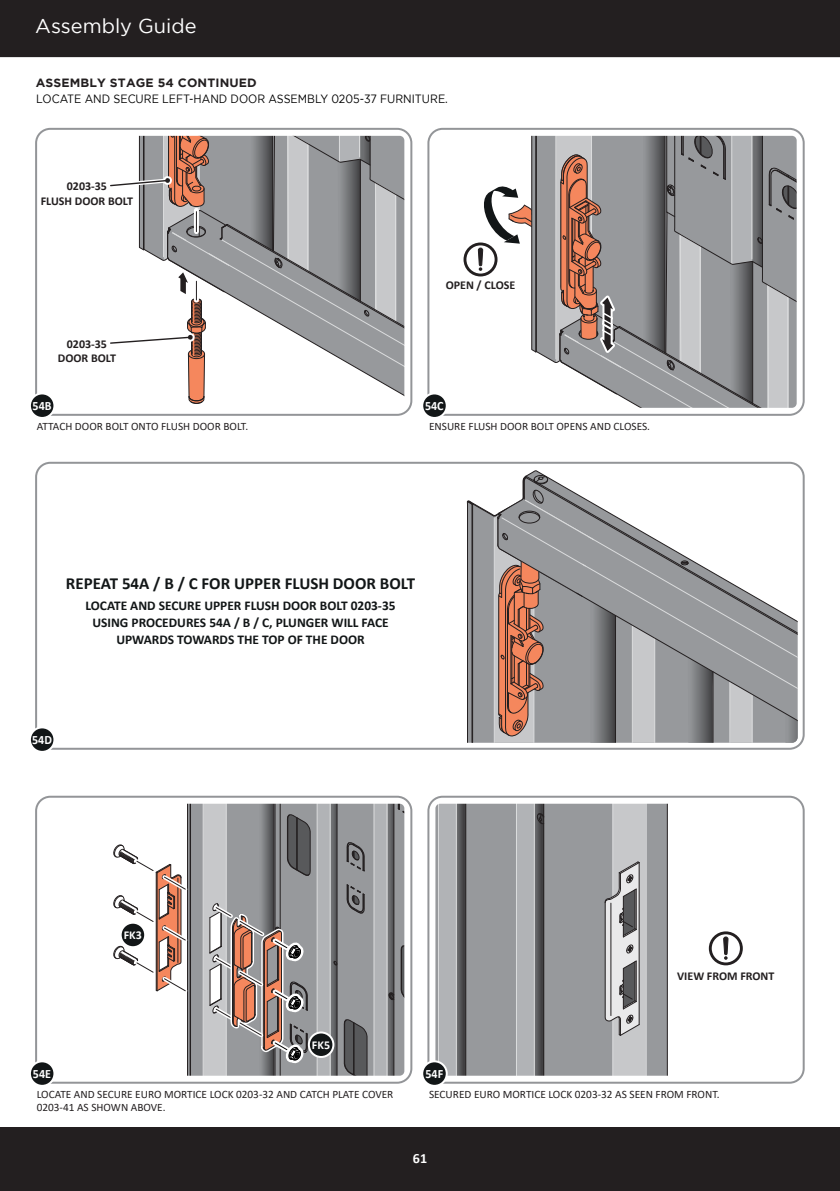
<style>
.page{position:relative;width:840px;height:1191px;background:#fff}
.page>*{position:absolute;margin:0;border:0;box-sizing:border-box;transform-origin:0 0}
.t1{font:20px "Gotham";color:#fff}
.t2{font:700 17px "Calibri";color:#121617}
.t3{font:700 14.2px "Calibri";color:#fff}
.t4{font:700 13.4px/17px "Calibri";color:#121617;text-align:center}
.t5{font:700 12.6px "Calibri";color:#fff;scale:.95 1}
.t6{font:700 12px/14.4px "Calibri";color:#231f20;text-align:center}
.t7{font:12px "Gotham";color:#000;scale:.9 1}
.t8{font:700 12px "Gotham";letter-spacing:.01em;color:#231f20}
.t9{font:700 12px "Calibri";color:#fff}
.t10{font:11.2px "Calibri";color:#231f20}
</style>
<div class="page">
<div style="left:436px;top:804px;width:167px;height:270px;background:#97999c"></div>
<svg style="left:517px;top:804px;width:26px;height:270px;background:#949698"></svg>
<svg style="left:439px;top:804px;width:26px;height:270px;background:#929496"></svg>
<hr style="left:438px;top:802px;width:1px;height:274px;background:#dcddde">
<hr style="left:456px;top:802px;width:1px;height:274px;background:#dcddde">
<hr style="left:465px;top:802px;width:1px;height:274px;background:#231f20">
<hr style="left:516px;top:802px;width:1px;height:274px;background:#dcddde">
<hr style="left:533px;top:802px;width:1px;height:274px;background:#dcddde">
<hr style="left:543px;top:802px;width:1px;height:274px;background:#231f20">
<svg style="left:536px;top:812px;width:9px;height:13px"></svg>
<div style="left:35px;top:462px;width:769px;height:287px;border:2px solid #939598;border-radius:14px"></div>
<div style="left:29px;top:726px;width:26px;height:27px;border:4px solid #fff;border-radius:50%"></div>
<div style="left:31px;top:728px;width:22px;height:23px;background:#121617;border-radius:50%"></div>
<div style="left:35px;top:128px;width:377px;height:288px;border:2px solid #939598;border-radius:14px"></div>
<div style="left:427px;top:128px;width:377px;height:288px;border:2px solid #939598;border-radius:14px"></div>
<div style="left:29px;top:392px;width:26px;height:27px;border:4px solid #fff;border-radius:50%"></div>
<div style="left:31px;top:394px;width:22px;height:23px;background:#121617;border-radius:50%"></div>
<div style="left:35px;top:795px;width:377px;height:288px;border:2px solid #939598;border-radius:14px"></div>
<div style="left:427px;top:795px;width:377px;height:288px;border:2px solid #939598;border-radius:14px"></div>
<div style="left:433px;top:801px;width:365px;height:276px;border:2px solid #fff;border-radius:6px"></div>
<div style="left:421px;top:1060px;width:26px;height:26px;border:4px solid #fff;border-radius:50%"></div>
<div style="left:423px;top:1062px;width:22px;height:22px;background:#121617;border-radius:50%"></div>
<div style="left:29px;top:1060px;width:26px;height:26px;border:4px solid #fff;border-radius:50%"></div>
<div style="left:31px;top:1062px;width:22px;height:22px;background:#121617;border-radius:50%"></div>
<svg style="left:106px;top:135px;width:299px;height:330px"></svg>
<div style="left:460px;top:239px;width:40px;height:40px;border:6px solid #fff;border-radius:50%"></div>
<svg style="left:463px;top:242px;width:34px;height:34px"></svg>
<div style="left:466px;top:245px;width:28px;height:28px;background:#fff;border-radius:50%"></div>
<div style="left:421px;top:392px;width:26px;height:27px;border:4px solid #fff;border-radius:50%"></div>
<div style="left:423px;top:394px;width:22px;height:23px;background:#121617;border-radius:50%"></div>
<svg style="left:478px;top:135px;width:319px;height:273px"></svg>
<svg style="left:603px;top:802px;width:65px;height:274px;background:#a9aaac"></svg>
<div style="left:705px;top:928px;width:40px;height:40px;border:6px solid #fff;border-radius:50%"></div>
<svg style="left:708px;top:931px;width:34px;height:34px"></svg>
<div style="left:711px;top:934px;width:28px;height:28px;background:#fff;border-radius:50%"></div>
<svg style="left:723px;top:931px;width:4px;height:28px"></svg>
<div style="left:433px;top:468px;width:365px;height:275px;border:2px solid #fff;border-radius:6px"></div>
<svg style="left:615px;top:500px;width:182px;height:46px"></svg>
<svg style="left:615px;top:546px;width:182px;height:196px;background:#a5a6a9"></svg>
<svg style="left:679px;top:560px;width:10px;height:6px"></svg>
<svg style="left:113px;top:803px;width:292px;height:273px"></svg>
<div style="left:308px;top:1031px;width:26px;height:27px;border:4px solid #fff;border-radius:50%"></div>
<div style="left:310px;top:1033px;width:22px;height:23px;background:#121617;border-radius:50%"></div>
<div style="left:0;top:1127px;width:839px;height:64px;background:#231f20"></div>
<div style="left:0;top:0;width:839px;height:57px;background:#231f20"></div>
<svg style="left:466px;top:469px;width:149px;height:273px;background:#a29794"></svg>
<h1 class="t1" style="left:35px;top:15px;width:163px">Assembly Guide</h1>
<p class="t8" style="left:36px;top:76px;width:222px">ASSEMBLY STAGE 54 CONTINUED</p>
<p class="t7" style="left:36px;top:92px;width:458px">LOCATE AND SECURE LEFT-HAND DOOR ASSEMBLY 0205-37 FURNITURE.</p>
<p class="t6" style="left:41px;top:179px;width:94px">0203-35<br>FLUSH DOOR BOLT</p>
<p class="t6" style="left:58px;top:336px;width:60px">0203-35<br>DOOR BOLT</p>
<p class="t5" style="left:33px;top:396px;width:21px">54B</p>
<p class="t10" style="left:37px;top:418px;width:212px">ATTACH DOOR BOLT ONTO FLUSH DOOR BOLT.</p>
<p class="t6" style="left:445px;top:278px;width:71px">OPEN / CLOSE</p>
<p class="t5" style="left:425px;top:396px;width:21px">54C</p>
<p class="t10" style="left:429px;top:418px;width:222px">ENSURE FLUSH DOOR BOLT OPENS AND CLOSES.</p>
<h2 class="t2" style="left:66px;top:571px;width:350px">REPEAT 54A / B / C FOR UPPER FLUSH DOOR BOLT</h2>
<p class="t4" style="left:85px;top:596px;width:311px">LOCATE AND SECURE UPPER FLUSH DOOR BOLT 0203-35<br>USING PROCEDURES 54A / B / C, PLUNGER WILL FACE<br>UPWARDS TOWARDS THE TOP OF THE DOOR</p>
<p class="t5" style="left:32px;top:730px;width:22px">54D</p>
<p class="t9" style="left:124px;top:926px;width:20px">FK3</p>
<p class="t9" style="left:312px;top:1036px;width:20px">FK5</p>
<p class="t5" style="left:33px;top:1064px;width:21px">54E</p>
<p class="t5" style="left:425px;top:1064px;width:20px">54F</p>
<p class="t6" style="left:676px;top:968px;width:99px">VIEW FROM FRONT</p>
<p class="t10" style="left:37px;top:1086px;width:358px">LOCATE AND SECURE EURO MORTICE LOCK 0203-32 AND CATCH PLATE COVER</p>
<p class="t10" style="left:429px;top:1086px;width:292px">SECURED EURO MORTICE LOCK 0203-32 AS SEEN FROM FRONT.</p>
<p class="t10" style="left:37px;top:1099px;width:130px">0203-41 AS SHOWN ABOVE.</p>
<p class="t3" style="left:412px;top:1148px;width:16px">61</p>
</div>
